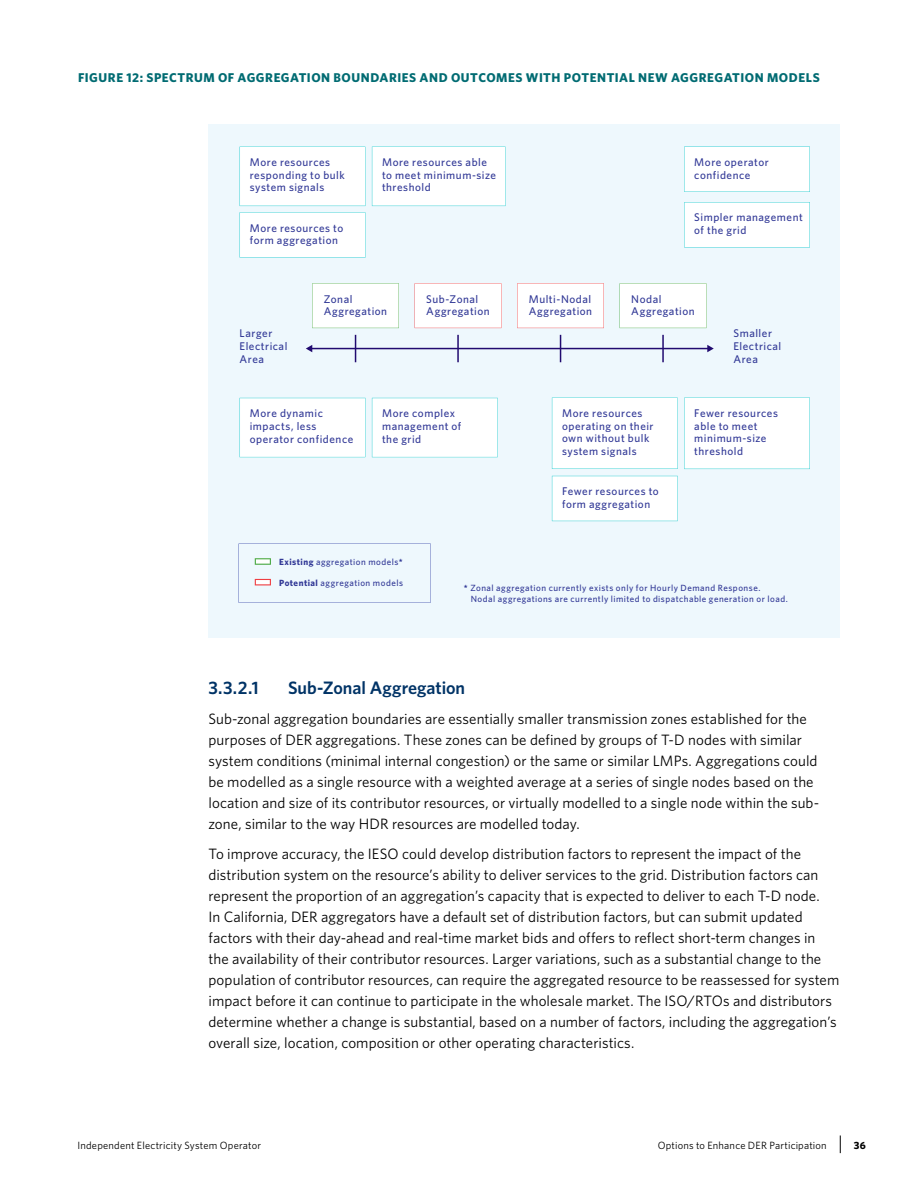
<style>
.page{position:relative;width:918px;height:1188px;background:#fff}
.page>*{position:absolute;margin:0;border:0;box-sizing:border-box;transform-origin:0 0}
.t1{font:600 18px "Whitney";color:#036}
.t2{font:15px/21px "Whitney";letter-spacing:.005em;color:#000}
.t3{font:700 12.75px "Whitney";letter-spacing:.04em;color:#006b72}
.t4{font:500 11.1px/12.8px "Whitney";letter-spacing:.045em;color:#313896}
.t5{font:10.5px "Whitney";letter-spacing:.02em;color:#000}
.t6{font:700 10.5px "Whitney";color:#000}
.t7{font:500 9px/10.8px "Whitney";letter-spacing:.055em;color:#313896}
.s1{font-weight:700}
</style>
<div class="page">
<div style="left:209px;top:124px;width:631px;height:514px;background:#eef8fd"></div>
<div style="left:240px;top:147px;width:125px;height:59px;background:#fff"></div>
<div style="left:240px;top:212px;width:125px;height:46px;background:#fff"></div>
<div style="left:372px;top:147px;width:134px;height:59px;background:#fff"></div>
<div style="left:552px;top:398px;width:126px;height:71px;background:#fff"></div>
<div style="left:552px;top:476px;width:126px;height:45px;background:#fff"></div>
<div style="left:684px;top:398px;width:126px;height:71px;background:#fff"></div>
<div style="left:240px;top:398px;width:125px;height:58px;background:#fff"></div>
<div style="left:372px;top:398px;width:126px;height:59px;background:#fff"></div>
<div style="left:684px;top:147px;width:126px;height:45px;background:#fff"></div>
<div style="left:684px;top:202px;width:126px;height:45px;background:#fff"></div>
<hr style="left:311px;top:348px;width:397px;height:1px;background:#210b70">
<svg style="left:306px;top:345px;width:6px;height:7px"></svg>
<svg style="left:707px;top:345px;width:7px;height:7px"></svg>
<div style="left:312px;top:283px;width:87px;height:45px;background:#fff"></div>
<svg style="left:355px;top:335px;width:1px;height:27px"></svg>
<div style="left:620px;top:283px;width:87px;height:45px;background:#fff"></div>
<hr style="left:662px;top:335px;width:2px;height:27px;background:#210b70">
<div style="left:517px;top:283px;width:87px;height:45px;background:#fff"></div>
<svg style="left:560px;top:335px;width:1px;height:27px"></svg>
<div style="left:415px;top:283px;width:86px;height:45px;background:#fff"></div>
<hr style="left:457px;top:335px;width:2px;height:27px;background:#210b70">
<svg style="left:239px;top:543px;width:192px;height:60px"></svg>
<svg style="left:840px;top:1136px;width:1px;height:17px"></svg>
<h4 class="t3" style="left:78px;top:69px;width:743px">FIGURE 12: SPECTRUM OF AGGREGATION BOUNDARIES AND OUTCOMES WITH POTENTIAL NEW AGGREGATION MODELS</h4>
<p class="t4" style="left:250px;top:156px;width:96px">More resources responding to bulk system signals</p>
<p class="t4" style="left:250px;top:221px;width:95px">More resources to form aggregation</p>
<p class="t4" style="left:382px;top:156px;width:116px">More resources able to meet minimum-size threshold</p>
<p class="t4" style="left:694px;top:156px;width:76px">More operator confidence</p>
<p class="t4" style="left:694px;top:211px;width:110px">Simpler management of the grid</p>
<p class="t4" style="left:324px;top:292px;width:65px">Zonal<br>Aggregation</p>
<p class="t4" style="left:631px;top:292px;width:65px">Nodal<br>Aggregation</p>
<p class="t4" style="left:426px;top:292px;width:65px">Sub-Zonal<br>Aggregation</p>
<p class="t4" style="left:529px;top:292px;width:65px">Multi-Nodal<br>Aggregation</p>
<p class="t4" style="left:240px;top:327px;width:49px">Larger<br>Electrical<br>Area</p>
<p class="t4" style="left:734px;top:327px;width:49px">Smaller<br>Electrical<br>Area</p>
<p class="t4" style="left:250px;top:407px;width:105px">More dynamic impacts, less operator confidence</p>
<p class="t4" style="left:382px;top:407px;width:81px">More complex management of the grid</p>
<p class="t4" style="left:562px;top:407px;width:93px">More resources operating on their own without bulk system signals</p>
<p class="t4" style="left:562px;top:485px;width:98px">Fewer resources to form aggregation</p>
<p class="t4" style="left:694px;top:407px;width:85px">Fewer resources able to meet minimum-size threshold</p>
<p class="t7" style="left:279px;top:556px;width:125px"><span class="s1">Existing</span> aggregation models<span class="s1">*</span></p>
<p class="t7" style="left:279px;top:577px;width:125px"><span class="s1">Potential</span> aggregation models</p>
<p class="t7" style="left:471px;top:583px;width:319px;text-indent:-7px"><span class="s1">*</span> Zonal aggregation currently exists only for Hourly Demand Response.<br>Nodal aggregations are currently limited to dispatchable generation or load.</p>
<h5 class="t1" style="left:209px;top:676px;width:52px">3.3.2.1</h5>
<h5 class="t1" style="left:288px;top:676px;width:179px">Sub-Zonal Aggregation</h5>
<p class="t2" style="left:209px;top:708px;width:612px">Sub-zonal aggregation boundaries are essentially smaller transmission zones established for the purposes of DER aggregations. These zones can be defined by groups of T-D nodes with similar system conditions (minimal internal congestion) or the same or similar LMPs. Aggregations could be modelled as a single resource with a weighted average at a series of single nodes based on the location and size of its contributor resources, or virtually modelled to a single node within the sub&shy;zone, similar to the way HDR resources are modelled today.</p>
<p class="t2" style="left:209px;top:843px;width:632px">To improve accuracy, the IESO could develop distribution factors to represent the impact of the distribution system on the resource’s ability to deliver services to the grid. Distribution factors can represent the proportion of an aggregation’s capacity that is expected to deliver to each T-D node.<br>In California, DER aggregators have a default set of distribution factors, but can submit updated factors with their day-ahead and real-time market bids and offers to reflect short-term changes in the availability of their contributor resources. Larger variations, such as a substantial change to the population of contributor resources, can require the aggregated resource to be reassessed for system impact before it can continue to participate in the wholesale market. The ISO/RTOs and distributors determine whether a change is substantial, based on a number of factors, including the aggregation’s overall size, location, composition or other operating characteristics.</p>
<p class="t5" style="left:77px;top:1138px;width:185px">Independent Electricity System Operator</p>
<p class="t5" style="left:658px;top:1138px;width:171px">Options to Enhance DER Participation</p>
<p class="t6" style="left:854px;top:1138px;width:13px">36</p>
</div>
